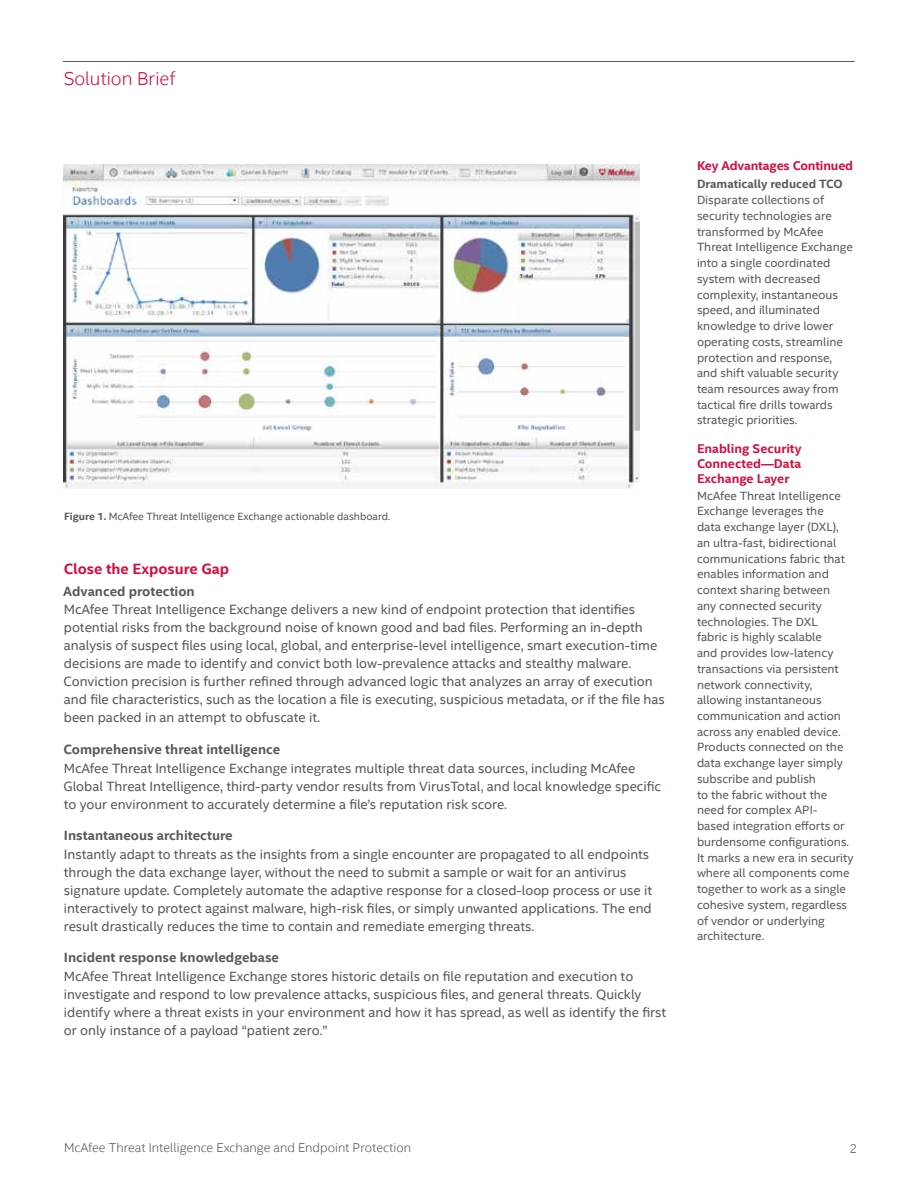
<style>
.page{position:relative;width:918px;height:1188px;background:#fff}
.page>*{position:absolute;margin:0;border:0;box-sizing:border-box;transform-origin:0 0}
.t1{font:300 18.75px "Intel Clear";color:#d20f41}
.t2{font:700 15px "Intel Clear";color:#d20f41}
.t3{font:13.5px/18px "Intel Clear";color:#57585a}
.t4{font:700 13.5px "Intel Clear";color:#57585a}
.t5{font:700 12.75px/15px "Intel Clear";color:#d20f41;text-align:justify}
.t6{font:300 12.75px "Intel Clear";color:#57585a}
.t7{font:12px/15.8px "Intel Clear";color:#57585a}
.t8{font:700 12px "Intel Clear";color:#57585a}
.t9{font:10.5px "Intel Clear";color:#57585a}
.s1{font-weight:700}
</style>
<div class="page">
<hr style="left:63px;top:61px;width:792px;height:1px;background:#57585a">
<img style="left:64px;top:164px;width:576px;height:324px">
<h1 class="t1" style="left:64px;top:67px;width:113px">Solution Brief</h1>
<p class="t9" style="left:64px;top:510px;width:328px"><span class="s1">Figure 1.</span> McAfee Threat Intelligence Exchange actionable dashboard.</p>
<p class="t2" style="left:64px;top:559px;width:167px">Close the Exposure Gap</p>
<p class="t4" style="left:63px;top:583px;width:133px">Advanced protection</p>
<p class="t3" style="left:64px;top:601px;width:603px">McAfee Threat Intelligence Exchange delivers a new kind of endpoint protection that identifies potential risks from the background noise of known good and bad files. Performing an in-depth analysis of suspect files using local, global, and enterprise-level intelligence, smart execution-time decisions are made to identify and convict both low-prevalence attacks and stealthy malware.<br>Conviction precision is further refined through advanced logic that analyzes an array of execution and file characteristics, such as the location a file is executing, suspicious metadata, or if the file has been packed in an attempt to obfuscate it.</p>
<p class="t4" style="left:64px;top:741px;width:218px">Comprehensive threat intelligence</p>
<p class="t3" style="left:64px;top:759px;width:599px">McAfee Threat Intelligence Exchange integrates multiple threat data sources, including McAfee<br>Global Threat Intelligence, third-party vendor results from VirusTotal, and local knowledge specific to your environment to accurately determine a file’s reputation risk score.</p>
<p class="t4" style="left:64px;top:827px;width:170px">Instantaneous architecture</p>
<p class="t3" style="left:64px;top:845px;width:590px">Instantly adapt to threats as the insights from a single encounter are propagated to all endpoints through the data exchange layer, without the need to submit a sample or wait for an antivirus signature update. Completely automate the adaptive response for a closed-loop process or use it interactively to protect against malware, high-risk files, or simply unwanted applications. The end result drastically reduces the time to contain and remediate emerging threats.</p>
<p class="t4" style="left:64px;top:949px;width:217px">Incident response knowledgebase</p>
<p class="t3" style="left:64px;top:967px;width:604px">McAfee Threat Intelligence Exchange stores historic details on file reputation and execution to investigate and respond to low prevalence attacks, suspicious files, and general threats. Quickly identify where a threat exists in your environment and how it has spread, as well as identify the first or only instance of a payload “patient zero.”</p>
<p class="t5" style="left:697px;top:158px;width:158px">Key Advantages Continued</p>
<p class="t8" style="left:697px;top:177px;width:147px">Dramatically reduced TCO</p>
<p class="t7" style="left:697px;top:192px;width:157px">Disparate collections of security technologies are transformed by McAfee<br>Threat Intelligence Exchange into a single coordinated system with decreased complexity, instantaneous speed, and illuminated knowledge to drive lower operating costs, streamline protection and response, and shift valuable security team resources away from tactical fire drills towards strategic priorities.</p>
<p class="t5" style="left:697px;top:441px;width:106px">Enabling Security Connected―Data Exchange Layer</p>
<p class="t7" style="left:697px;top:488px;width:158px">McAfee Threat Intelligence<br>Exchange leverages the<br>data exchange layer (DXL), an ultra-fast, bidirectional communications fabric that enables information and context sharing between<br>any connected security technologies. The DXL<br>fabric is highly scalable<br>and provides low-latency transactions via persistent network connectivity, allowing instantaneous communication and action across any enabled device.<br>Products connected on the data exchange layer simply subscribe and publish<br>to the fabric without the need for complex API-<br>based integration efforts or burdensome configurations.<br>It marks a new era in security where all components come together to work as a single cohesive system, regardless of vendor or underlying architecture.</p>
<p class="t6" style="left:64px;top:1140px;width:349px">McAfee Threat Intelligence Exchange and Endpoint Protection</p>
<p class="t6" style="left:850px;top:1141px;width:9px">2</p>
</div>
